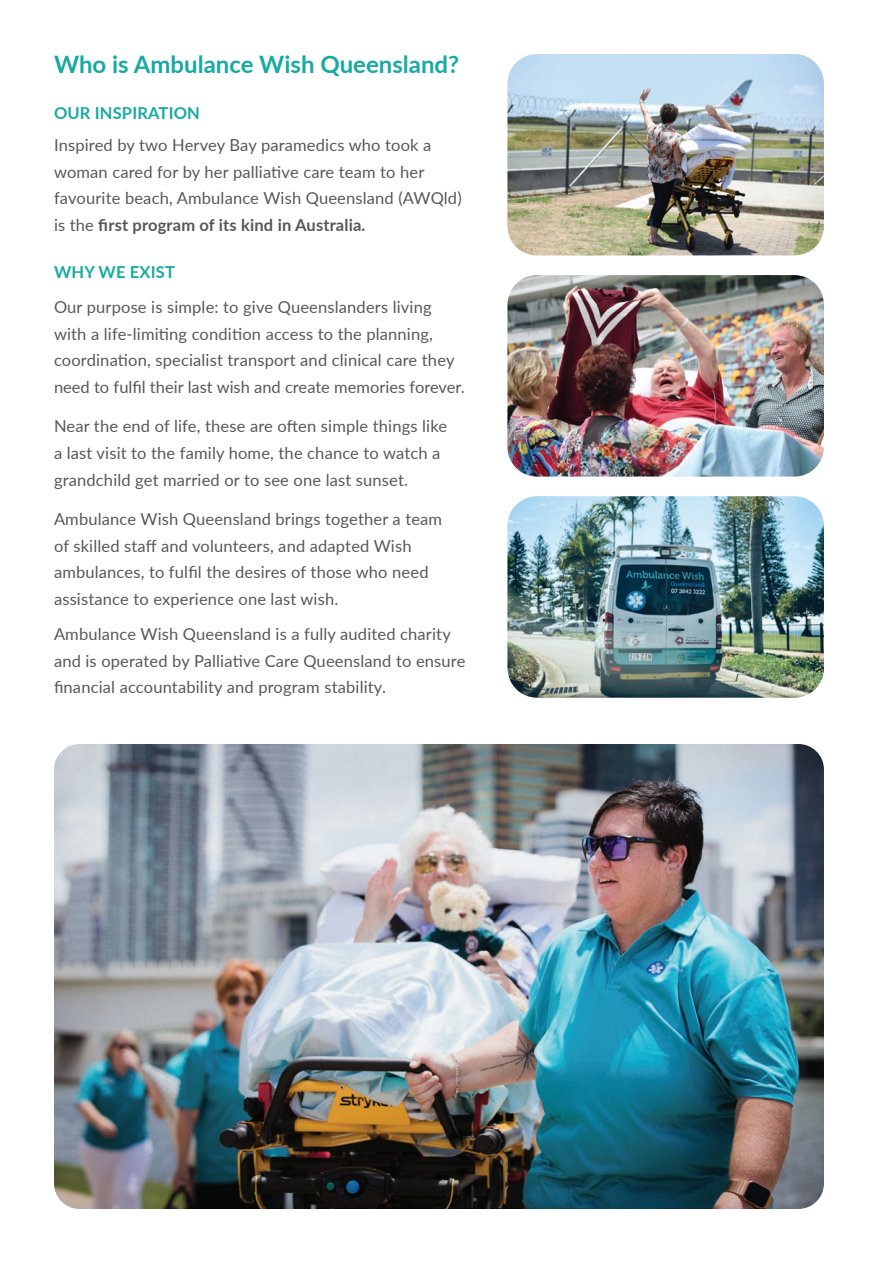
<style>
.page{position:relative;width:893px;height:1263px;background:#fff}
.page>*{position:absolute;margin:0;border:0;box-sizing:border-box;transform-origin:0 0}
.t1{font:700 24px "Lato";color:#17aaa3}
.t2{font:16.5px/26.7px "Lato";letter-spacing:.01em;color:#57585a}
.t3{font:700 16.5px "Lato";letter-spacing:.01em;color:#17aaa3}
.s1{font-weight:700}
</style>
<div class="page">
<img style="left:54px;top:744px;width:770px;height:465px">
<img style="left:507px;top:496px;width:317px;height:202px">
<img style="left:507px;top:54px;width:317px;height:201px">
<img style="left:507px;top:275px;width:317px;height:202px">
<h1 class="t1" style="left:54px;top:47px;width:407px">Who is Ambulance Wish Queensland?</h1>
<p class="t3" style="left:54px;top:100px;width:147px">OUR INSPIRATION</p>
<p class="t2" style="left:54px;top:131px;width:409px">Inspired by two Hervey Bay paramedics who took a woman cared for by her palliative care team to her favourite beach, Ambulance Wish Queensland (AWQld) is the <span class="s1">first program of its kind in Australia.</span></p>
<p class="t3" style="left:54px;top:260px;width:122px">WHY WE EXIST</p>
<p class="t2" style="left:54px;top:293px;width:412px">Our purpose is simple: to give Queenslanders living with a life-limiting condition access to the planning, coordination, specialist transport and clinical care they need to fulfil their last wish and create memories forever.</p>
<p class="t2" style="left:54px;top:412px;width:395px">Near the end of life, these are often simple things like a last visit to the family home, the chance to watch a grandchild get married or to see one last sunset.</p>
<p class="t2" style="left:54px;top:505px;width:390px">Ambulance Wish Queensland brings together a team of skilled staff and volunteers, and adapted Wish ambulances, to fulfil the desires of those who need assistance to experience one last wish.</p>
<p class="t2" style="left:54px;top:620px;width:413px">Ambulance Wish Queensland is a fully audited charity and is operated by Palliative Care Queensland to ensure financial accountability and program stability.</p>
</div>
